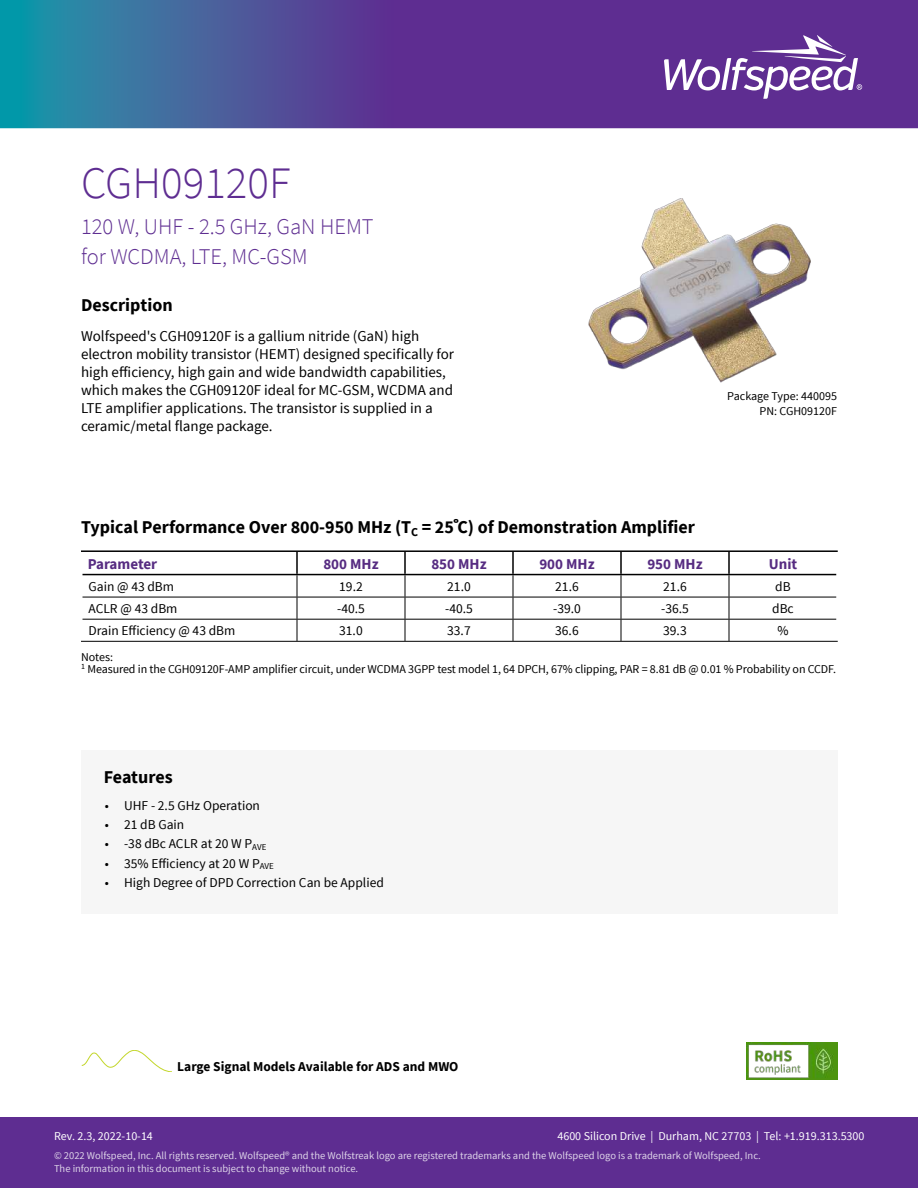
<style>
.page{position:relative;width:918px;height:1188px;background:#fff}
.page>*{position:absolute;margin:0;border:0;box-sizing:border-box;transform-origin:0 0}
.t1{font:300 45px "Source Sans Pro";color:#5e2d91}
.t2{font:300 22.5px/30px "Source Sans Pro";color:#5e2d91}
.t3{font:700 18px "Source Sans Pro";color:#000}
.t4{font:15px/18px "Source Sans Pro";color:#000}
.t5{font:700 15px "Source Sans Pro";color:#572c82}
.t6{font:13.5px "Source Sans Pro";color:#000}
.t7{font:700 13.5px "Source Sans Pro";color:#000}
.t8{font:12px/14.4px "Source Sans Pro";letter-spacing:-.01em;color:#000;text-align:right}
.t9{font:12px "Source Sans Pro";color:#fff}
.t10{font:10.5px/12.6px "Source Sans Pro";color:#fff}
</style>
<div class="page">
<img style="left:0;top:0;width:918px;height:128px">
<svg style="left:664px;top:35px;width:198px;height:64px"></svg>
<div style="left:0;top:1118px;width:918px;height:70px;background:#5e2d91"></div>
<div style="left:81px;top:751px;width:756px;height:163px;background:#f6f6f6"></div>
<img style="left:588px;top:198px;width:223px;height:185px">
<svg style="left:81px;top:1050px;width:91px;height:22px"></svg>
<img style="left:746px;top:1042px;width:91px;height:37px">
<hr style="left:83px;top:597px;width:214px;height:1px;background:#000">
<hr style="left:297px;top:597px;width:108px;height:1px;background:#000">
<hr style="left:405px;top:597px;width:108px;height:1px;background:#000">
<hr style="left:513px;top:597px;width:108px;height:1px;background:#000">
<hr style="left:621px;top:597px;width:108px;height:1px;background:#000">
<hr style="left:729px;top:597px;width:107px;height:1px;background:#000">
<hr style="left:81px;top:550px;width:216px;height:2px;background:#000">
<hr style="left:297px;top:550px;width:108px;height:2px;background:#000">
<hr style="left:296px;top:552px;width:2px;height:22px;background:#000">
<hr style="left:405px;top:550px;width:108px;height:2px;background:#000">
<hr style="left:404px;top:552px;width:2px;height:22px;background:#000">
<hr style="left:513px;top:550px;width:108px;height:2px;background:#000">
<hr style="left:512px;top:552px;width:2px;height:22px;background:#000">
<hr style="left:621px;top:550px;width:108px;height:2px;background:#000">
<hr style="left:620px;top:552px;width:2px;height:22px;background:#000">
<hr style="left:729px;top:550px;width:109px;height:2px;background:#000">
<hr style="left:728px;top:552px;width:2px;height:22px;background:#000">
<hr style="left:83px;top:574px;width:214px;height:1px;background:#000">
<hr style="left:297px;top:574px;width:108px;height:1px;background:#000">
<hr style="left:405px;top:574px;width:108px;height:1px;background:#000">
<hr style="left:513px;top:574px;width:108px;height:1px;background:#000">
<hr style="left:621px;top:574px;width:108px;height:1px;background:#000">
<hr style="left:729px;top:574px;width:107px;height:1px;background:#000">
<svg style="left:297px;top:575px;width:1px;height:66px"></svg>
<svg style="left:405px;top:575px;width:1px;height:66px"></svg>
<svg style="left:513px;top:575px;width:1px;height:66px"></svg>
<svg style="left:621px;top:575px;width:1px;height:66px"></svg>
<svg style="left:729px;top:575px;width:1px;height:66px"></svg>
<hr style="left:83px;top:619px;width:214px;height:1px;background:#000">
<hr style="left:297px;top:619px;width:108px;height:1px;background:#000">
<hr style="left:405px;top:619px;width:108px;height:1px;background:#000">
<hr style="left:513px;top:619px;width:108px;height:1px;background:#000">
<hr style="left:621px;top:619px;width:108px;height:1px;background:#000">
<hr style="left:729px;top:619px;width:107px;height:1px;background:#000">
<hr style="left:81px;top:641px;width:216px;height:1px;background:#000">
<hr style="left:297px;top:641px;width:108px;height:1px;background:#000">
<hr style="left:405px;top:641px;width:108px;height:1px;background:#000">
<hr style="left:513px;top:641px;width:108px;height:1px;background:#000">
<hr style="left:621px;top:641px;width:108px;height:1px;background:#000">
<hr style="left:729px;top:641px;width:109px;height:1px;background:#000">
<h1 class="t1" style="left:81px;top:165px;width:211px">CGH09120F</h1>
<h2 class="t2" style="left:81px;top:212px;width:294px">120 W, UHF - 2.5 GHz, GaN HEMT for WCDMA, LTE, MC-GSM</h2>
<p class="t3" style="left:81px;top:298px;width:93px">Description</p>
<p class="t4" style="left:81px;top:328px;width:375px">Wolfspeed's CGH09120F is a gallium nitride (GaN) high electron mobility transistor (HEMT) designed speci昀椀cally for high e昀昀iciency, high gain and wide bandwidth capabilities, which makes the CGH09120F ideal for MC-GSM, WCDMA and LTE ampli昀椀er applications. The transistor is supplied in a ceramic/metal 昀氀ange package.</p>
<p class="t8" style="left:727px;top:390px;width:111px">Package Type: 440095<br>PN: CGH09120F</p>
<p class="t3" style="left:81px;top:519px;width:615px">Typical Performance Over 800-950 MHz (T<sub>C</sub> = 25˚C) of Demonstration Amplifier</p>
<p class="t5" style="left:88px;top:557px;width:71px">Parameter</p>
<p class="t5" style="left:323px;top:557px;width:57px">800 MHz</p>
<p class="t5" style="left:431px;top:557px;width:57px">850 MHz</p>
<p class="t5" style="left:539px;top:557px;width:57px">900 MHz</p>
<p class="t5" style="left:647px;top:557px;width:57px">950 MHz</p>
<p class="t5" style="left:769px;top:557px;width:30px">Unit</p>
<p class="t6" style="left:88px;top:581px;width:87px">Gain @ 43 dBm</p>
<p class="t6" style="left:339px;top:581px;width:25px">19.2</p>
<p class="t6" style="left:447px;top:581px;width:25px">21.0</p>
<p class="t6" style="left:555px;top:581px;width:25px">21.6</p>
<p class="t6" style="left:663px;top:581px;width:25px">21.6</p>
<p class="t6" style="left:775px;top:581px;width:17px">dB</p>
<p class="t6" style="left:88px;top:600px;width:90px">ACLR @ 43 dBm</p>
<p class="t6" style="left:337px;top:603px;width:29px">-40.5</p>
<p class="t6" style="left:445px;top:603px;width:29px">-40.5</p>
<p class="t6" style="left:553px;top:603px;width:29px">-39.0</p>
<p class="t6" style="left:661px;top:603px;width:29px">-36.5</p>
<p class="t6" style="left:772px;top:603px;width:23px">dBc</p>
<p class="t6" style="left:88px;top:622px;width:148px">Drain E昀昀iciency @ 43 dBm</p>
<p class="t6" style="left:339px;top:625px;width:25px">31.0</p>
<p class="t6" style="left:447px;top:625px;width:25px">33.7</p>
<p class="t6" style="left:555px;top:625px;width:25px">36.6</p>
<p class="t6" style="left:663px;top:625px;width:25px">39.3</p>
<p class="t6" style="left:777px;top:625px;width:13px">%</p>
<p class="t8" style="left:81px;top:652px;width:757px;line-height:12px;text-align:left">Notes:<br><sup>1</sup> Measured in the CGH09120F-AMP ampli昀椀er circuit, under WCDMA 3GPP test model 1, 64 DPCH, 67% clipping, PAR = 8.81 dB @ 0.01 % Probability on CCDF.</p>
<p class="t3" style="left:104px;top:770px;width:70px">Features</p>
<p class="t6" style="left:105px;top:800px;width:157px">• UHF - 2.5 GHz Operation</p>
<p class="t6" style="left:105px;top:819px;width:81px">• 21 dB Gain</p>
<p class="t6" style="left:105px;top:838px;width:163px">• -38 dBc ACLR at 20 W P<sub>AVE</sub></p>
<p class="t6" style="left:105px;top:858px;width:171px">• 35% E昀昀iciency at 20 W P<sub>AVE</sub></p>
<p class="t6" style="left:105px;top:877px;width:281px">• High Degree of DPD Correction Can be Applied</p>
<p class="t7" style="left:177px;top:1061px;width:283px">Large Signal Models Available for ADS and MWO</p>
<p class="t9" style="left:557px;top:1131px;width:309px">4600 Silicon Drive | Durham, NC 27703 | Tel: +1.919.313.5300</p>
<p class="t9" style="left:54px;top:1131px;width:100px">Rev. 2.3, 2022-10-14</p>
<p class="t10" style="left:54px;top:1150px;width:708px">© 2022 Wolfspeed, Inc. All rights reserved. Wolfspeed® and the Wolfstreak logo are registered trademarks and the Wolfspeed logo is a trademark of Wolfspeed, Inc.<br>The information in this document is subject to change without notice.</p>
</div>
